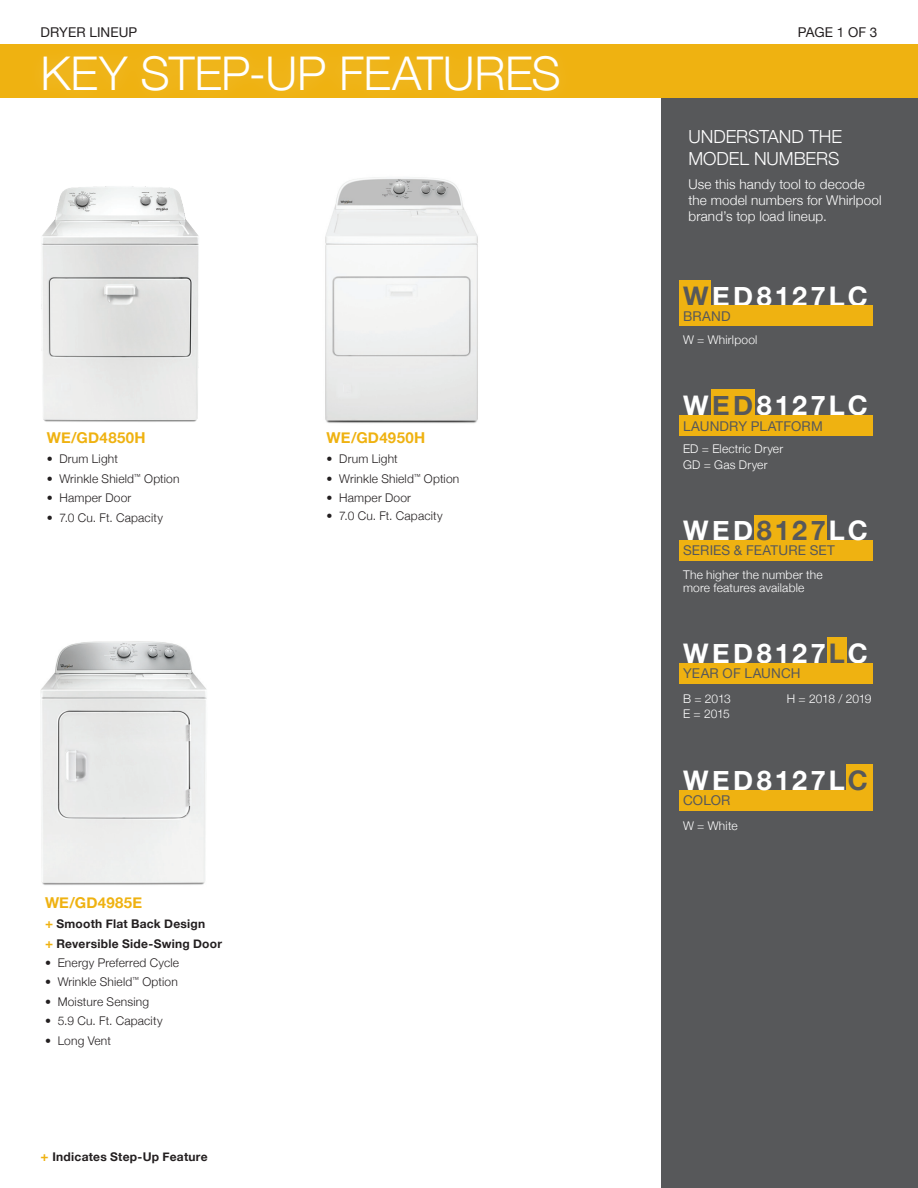
<style>
.page{position:relative;width:918px;height:1188px;background:#fff}
.page>*{position:absolute;margin:0;border:0;box-sizing:border-box;transform-origin:0 0}
.Page_header_White{font:300 46.5px "Helvetica Neue";letter-spacing:-.01em;color:#fff}
.Model__s{font:700 27px "Helvetica Neue";letter-spacing:.12em;color:#fff}
.Subheader_white_12pt{font:300 18px/21.6px "Helvetica Neue";letter-spacing:-.005em;color:#fff}
.Subhead_gold_10pt{font:700 15px "Helvetica Neue";letter-spacing:.02em;color:#efb211}
.Body_copy_white_9pt{font:300 13.5px/16.2px "Helvetica Neue";letter-spacing:.01em;color:#fff}
.subhead_wp_grey_9pt{font:13.5px "Helvetica Neue";letter-spacing:.01em;color:#57585a}
.Resources{font:13.5px "Helvetica Neue";letter-spacing:.005em;color:#231f20}
.bullets_black_8pt{font:300 12px "Helvetica Neue";letter-spacing:.015em;color:#231f20}
.body_copy_white_8pt{font:300 12px/13.5px "Helvetica Neue";letter-spacing:.015em;color:#fff}
.Step_up_bullet_Bold{font:700 12px "Helvetica Neue";letter-spacing:.02em;color:#231f20}
.body_copy_white_8pt-2{font:300 12px "Helvetica Neue";letter-spacing:-.02em;color:#fff}
.s1{font-size:13.5px;color:#efb211}
.s2{color:#57585a}
</style>
<div class="page">
<div style="left:662px;top:96px;width:256px;height:1092px;background:#57585a"></div>
<img style="left:41px;top:186px;width:158px;height:236px">
<div style="left:0;top:44px;width:918px;height:54px;background:#efb211"></div>
<div style="left:27px;top:40px;width:549px;height:68px;background:#fff;opacity:.2"></div>
<img style="left:325px;top:177px;width:153px;height:247px">
<img style="left:41px;top:641px;width:166px;height:244px">
<div style="left:679px;top:280px;width:32px;height:27px;background:#efb211"></div>
<div style="left:679px;top:306px;width:194px;height:20px;background:#efb211"></div>
<div style="left:711px;top:389px;width:43px;height:27px;background:#efb211"></div>
<div style="left:679px;top:415px;width:194px;height:20px;background:#efb211"></div>
<div style="left:846px;top:764px;width:27px;height:27px;background:#efb211"></div>
<div style="left:679px;top:790px;width:194px;height:20px;background:#efb211"></div>
<div style="left:754px;top:515px;width:73px;height:27px;background:#efb211"></div>
<div style="left:679px;top:540px;width:194px;height:20px;background:#efb211"></div>
<div style="left:827px;top:637px;width:20px;height:27px;background:#efb211"></div>
<div style="left:679px;top:663px;width:194px;height:20px;background:#efb211"></div>
<p class="Resources" style="left:40px;top:22px;width:98px">DRYER LINEUP</p>
<p class="Page_header_White" style="left:40px;top:36px;width:522px">KEY STEP-UP FEATURES</p>
<p class="Subhead_gold_10pt" style="left:47px;top:426px;width:100px">WE/GD4850H</p>
<p class="bullets_black_8pt" style="left:47px;top:449px;width:73px">• Drum Light</p>
<p class="bullets_black_8pt" style="left:47px;top:469px;width:134px">• Wrinkle Shield<sup>™</sup> Option</p>
<p class="bullets_black_8pt" style="left:47px;top:488px;width:86px">• Hamper Door</p>
<p class="bullets_black_8pt" style="left:47px;top:508px;width:118px">• 7.0 Cu. Ft. Capacity</p>
<p class="Subhead_gold_10pt" style="left:327px;top:426px;width:100px">WE/GD4950H</p>
<p class="bullets_black_8pt" style="left:327px;top:449px;width:73px">• Drum Light</p>
<p class="bullets_black_8pt" style="left:327px;top:469px;width:134px">• Wrinkle Shield<sup>™</sup> Option</p>
<p class="bullets_black_8pt" style="left:327px;top:488px;width:86px">• Hamper Door</p>
<p class="bullets_black_8pt" style="left:327px;top:506px;width:118px">• 7.0 Cu. Ft. Capacity</p>
<p class="Subhead_gold_10pt" style="left:45px;top:891px;width:99px">WE/GD4985E</p>
<p class="Step_up_bullet_Bold" style="left:45px;top:914px;width:162px"><span class="s1">+</span> Smooth Flat Back Design</p>
<p class="Step_up_bullet_Bold" style="left:45px;top:934px;width:179px"><span class="s1">+</span> Reversible Side-Swing Door</p>
<p class="bullets_black_8pt" style="left:45px;top:953px;width:136px">• Energy Preferred Cycle</p>
<p class="bullets_black_8pt" style="left:45px;top:972px;width:134px">• Wrinkle Shield<sup>™</sup> Option</p>
<p class="bullets_black_8pt" style="left:45px;top:992px;width:106px">• Moisture Sensing</p>
<p class="bullets_black_8pt" style="left:45px;top:1011px;width:119px">• 5.9 Cu. Ft. Capacity</p>
<p class="bullets_black_8pt" style="left:45px;top:1031px;width:68px">• Long Vent</p>
<p class="Step_up_bullet_Bold" style="left:40px;top:1147px;width:169px"><span class="s1">+</span> Indicates Step-Up Feature</p>
<p class="Resources" style="left:798px;top:22px;width:81px">PAGE 1 OF 3</p>
<p class="Subheader_white_12pt" style="left:688px;top:125px;width:155px">UNDERSTAND THE<br>MODEL NUMBERS</p>
<p class="Body_copy_white_9pt" style="left:688px;top:175px;width:195px">Use this handy tool to decode the model numbers for Whirlpool brand’s top load lineup.</p>
<p class="Model__s" style="left:683px;top:275px;width:186px"><span class="s2">W</span>ED8127LC</p>
<p class="subhead_wp_grey_9pt" style="left:683px;top:306px;width:49px">BRAND</p>
<p class="body_copy_white_8pt" style="left:683px;top:332px;width:76px">W = Whirlpool</p>
<p class="Model__s" style="left:683px;top:384px;width:186px">W<span class="s2">ED</span>8127LC</p>
<p class="subhead_wp_grey_9pt" style="left:683px;top:416px;width:141px">LAUNDRY PLATFORM</p>
<p class="body_copy_white_8pt" style="left:683px;top:442px;width:102px">ED = Electric Dryer</p>
<p class="body_copy_white_8pt" style="left:683px;top:457px;width:86px">GD = Gas Dryer</p>
<p class="Model__s" style="left:683px;top:509px;width:186px">WED<span class="s2">8127</span>LC</p>
<p class="subhead_wp_grey_9pt" style="left:683px;top:541px;width:153px">SERIES &amp; FEATURE SET</p>
<p class="body_copy_white_8pt" style="left:683px;top:567px;width:141px">The higher the number the more features available</p>
<p class="Model__s" style="left:683px;top:632px;width:186px">WED8127<span class="s2">L</span>C</p>
<p class="subhead_wp_grey_9pt" style="left:683px;top:664px;width:119px">YEAR OF LAUNCH</p>
<p class="body_copy_white_8pt" style="left:683px;top:691px;width:49px">B = 2013</p>
<p class="body_copy_white_8pt" style="left:683px;top:707px;width:48px">E = 2015</p>
<p class="body_copy_white_8pt-2" style="left:787px;top:689px;width:86px">H = 2018 / 2019</p>
<p class="Model__s" style="left:683px;top:759px;width:186px">WED8127L<span class="s2">C</span></p>
<p class="subhead_wp_grey_9pt" style="left:683px;top:791px;width:49px">COLOR</p>
<p class="body_copy_white_8pt" style="left:683px;top:818px;width:56px">W = White</p>
</div>
